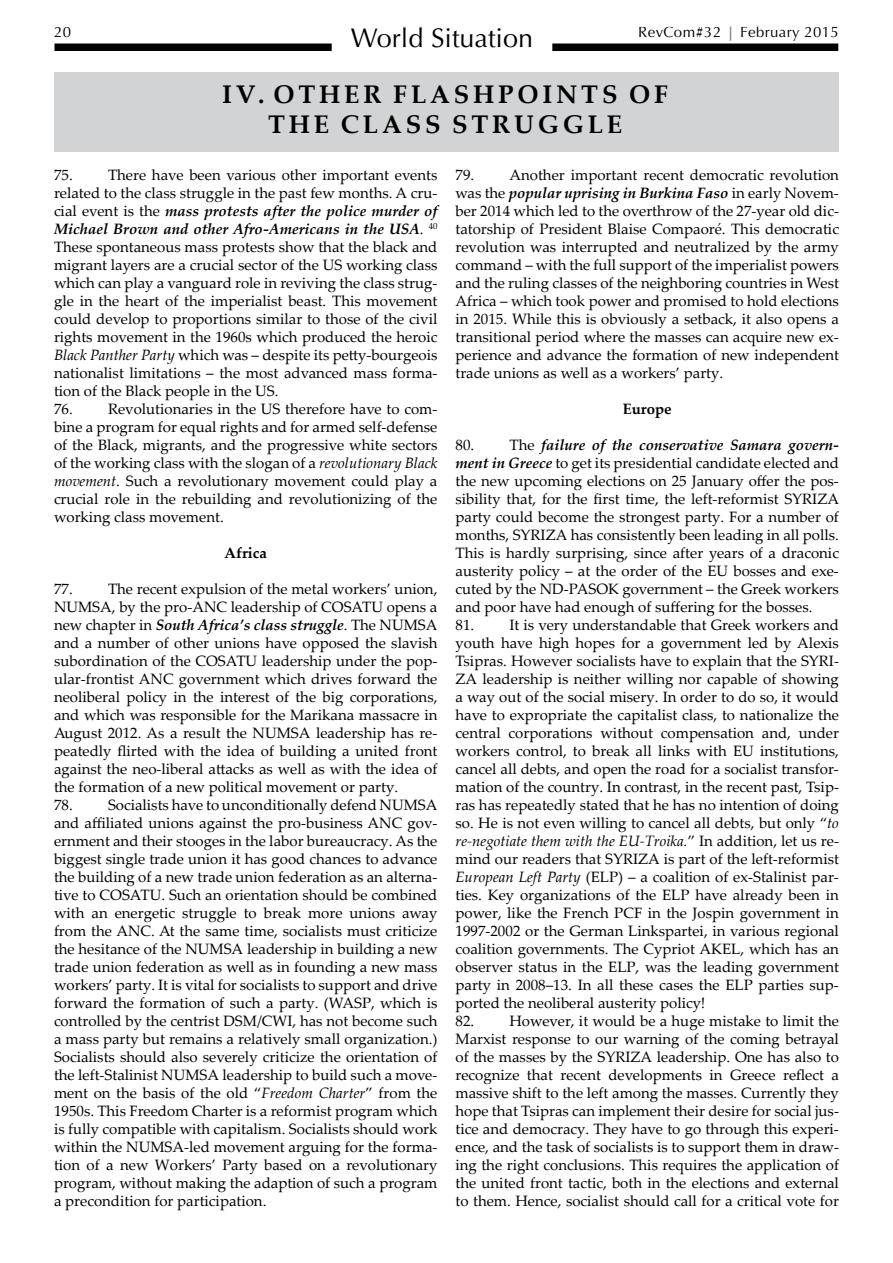
<style>
.page{position:relative;width:893px;height:1263px;background:#fff}
.page>*{position:absolute;margin:0;border:0;box-sizing:border-box;transform-origin:0 0}
.t1{font:27px "Optima LT Std";color:#000}
.t2{font:700 25.5px "Palatino Linotype";letter-spacing:.15em;color:#000}
.t3{font:15px/18px "Palatino Linotype";color:#000;text-align:justify}
.t4{font:15px "Optima LT Std";letter-spacing:.025em;color:#000}
.t5{font:700 15px "Palatino Linotype";color:#000}
.s1{font-weight:700;color:#77787b}
.s2{font-weight:700;font-style:italic}
.s3{font-style:italic}
</style>
<div class="page">
<div style="left:54px;top:44px;width:785px;height:7px;background:#000"></div>
<div style="left:332px;top:27px;width:220px;height:31px;background:#fff"></div>
<div style="left:54px;top:72px;width:785px;height:79px;background:#d1d3d4"></div>
<p class="t4" style="left:54px;top:23px;width:19px">20</p>
<p class="t4" style="left:638px;top:23px;width:202px">RevCom#32 <span class="s1">|</span> February 2015</p>
<h1 class="t1" style="left:351px;top:22px;width:184px">World Situation</h1>
<h2 class="t2" style="left:222px;top:76px;width:209px">IV. OT HER FLAS</h2>
<h2 class="t2" style="left:473px;top:76px;width:46px">HPOINTS</h2>
<h2 class="t2" style="left:629px;top:76px;width:20px">OF</h2>
<h2 class="t2" style="left:268px;top:106px;width:115px">T HE CLASS</h2>
<h2 class="t2" style="left:452px;top:106px;width:154px">STRUGGLE</h2>
<p class="t3" style="left:54px;top:166px;width:385px">75. There have been various other important events related to the class struggle in the past few months. A cru&shy;cial event is the <span class="s2">mass protests after the police murder of Michael Brown and other Afro-Americans in the USA</span>. <sup>40<br></sup>These spontaneous mass protests show that the black and migrant layers are a crucial sector of the US working class which can play a vanguard role in reviving the class strug&shy;gle in the heart of the imperialist beast. This movement could develop to proportions similar to those of the civil rights movement in the 1960s which produced the heroic <span class="s3">Black Panther Party</span> which was – despite its petty-bourgeois nationalist limitations – the most advanced mass forma&shy;tion of the Black people in the US.</p>
<p class="t3" style="left:54px;top:400px;width:385px">76. Revolutionaries in the US therefore have to com&shy;bine a program for equal rights and for armed self-defense of the Black, migrants, and the progressive white sectors of the working class with the slogan of a <span class="s3">revolutionary Black movement</span>. Such a revolutionary movement could play a crucial role in the rebuilding and revolutionizing of the working class movement.</p>
<p class="t5" style="left:224px;top:543px;width:44px">AFRICA</p>
<p class="t3" style="left:54px;top:580px;width:385px">77. The recent expulsion of the metal workers’ union, NUMSA, by the pro-ANC leadership of COSATU opens a new chapter in <span class="s2">South Africa’s class struggle</span>. The NUMSA and a number of other unions have opposed the slavish subordination of the COSATU leadership under the pop&shy;ular-frontist ANC government which drives forward the neoliberal policy in the interest of the big corporations, and which was responsible for the Marikana massacre in August 2012. As a result the NUMSA leadership has re&shy;peatedly flirted with the idea of building a united front against the neo-liberal attacks as well as with the idea of the formation of a new political movement or party.</p>
<p class="t3" style="left:54px;top:796px;width:385px">78. Socialists have to unconditionally defend NUMSA and affiliated unions against the pro-business ANC gov&shy;ernment and their stooges in the labor bureaucracy. As the biggest single trade union it has good chances to advance the building of a new trade union federation as an alterna&shy;tive to COSATU. Such an orientation should be combined with an energetic struggle to break more unions away from the ANC. At the same time, socialists must criticize the hesitance of the NUMSA leadership in building a new trade union federation as well as in founding a new mass workers’ party. It is vital for socialists to support and drive forward the formation of such a party. (WASP, which is controlled by the centrist DSM/CWI, has not become such a mass party but remains a relatively small organization.)<br>Socialists should also severely criticize the orientation of the left-Stalinist NUMSA leadership to build such a move&shy;ment on the basis of the old “<span class="s3">Freedom Charter</span>” from the 1950s. This Freedom Charter is a reformist program which is fully compatible with capitalism. Socialists should work within the NUMSA-led movement arguing for the forma&shy;tion of a new Workers’ Party based on a revolutionary program, without making the adaption of such a program a precondition for participation.</p>
<p class="t3" style="left:455px;top:166px;width:385px">79. Another important recent democratic revolution was the <span class="s2">popular uprising in Burkina Faso</span> in early Novem&shy;ber 2014 which led to the overthrow of the 27-year old dic&shy;tatorship of President Blaise Compaoré. This democratic revolution was interrupted and neutralized by the army command – with the full support of the imperialist powers and the ruling classes of the neighboring countries in West Africa – which took power and promised to hold elections in 2015. While this is obviously a setback, it also opens a transitional period where the masses can acquire new ex&shy;perience and advance the formation of new independent trade unions as well as a workers’ party.</p>
<p class="t5" style="left:623px;top:399px;width:51px">EUROPE</p>
<p class="t3" style="left:455px;top:436px;width:385px">80. The <span class="s2">failure of the conservative Samara govern&shy;ment in Greece</span> to get its presidential candidate elected and the new upcoming elections on 25 January offer the pos&shy;sibility that, for the first time, the left-reformist SYRIZA party could become the strongest party. For a number of months, SYRIZA has consistently been leading in all polls.<br>This is hardly surprising, since after years of a draconic austerity policy – at the order of the EU bosses and exe&shy;cuted by the ND-PASOK government – the Greek workers and poor have had enough of suffering for the bosses.</p>
<p class="t3" style="left:455px;top:616px;width:385px">81. It is very understandable that Greek workers and youth have high hopes for a government led by Alexis Tsipras. However socialists have to explain that the SYRI-ZA leadership is neither willing nor capable of showing a way out of the social misery. In order to do so, it would have to expropriate the capitalist class, to nationalize the central corporations without compensation and, under workers control, to break all links with EU institutions, cancel all debts, and open the road for a socialist transfor&shy;mation of the country. In contrast, in the recent past, Tsip&shy;ras has repeatedly stated that he has no intention of doing so. He is not even willing to cancel all debts, but only “<span class="s3">to re-negotiate them with the EU-Troika.</span>” In addition, let us re&shy;mind our readers that SYRIZA is part of the left-reformist <span class="s3">European Left Party</span> (ELP) – a coalition of ex-Stalinist par&shy;ties. Key organizations of the ELP have already been in power, like the French PCF in the Jospin government in 1997-2002 or the German Linkspartei, in various regional coalition governments. The Cypriot AKEL, which has an observer status in the ELP, was the leading government party in 2008–13. In all these cases the ELP parties sup&shy;ported the neoliberal austerity policy!</p>
<p class="t3" style="left:455px;top:1012px;width:385px">82. However, it would be a huge mistake to limit the Marxist response to our warning of the coming betrayal of the masses by the SYRIZA leadership. One has also to recognize that recent developments in Greece reflect a massive shift to the left among the masses. Currently they hope that Tsipras can implement their desire for social jus&shy;tice and democracy. They have to go through this experi&shy;ence, and the task of socialists is to support them in draw&shy;ing the right conclusions. This requires the application of the united front tactic, both in the elections and external to them. Hence, socialist should call for a critical vote for</p>
</div>
